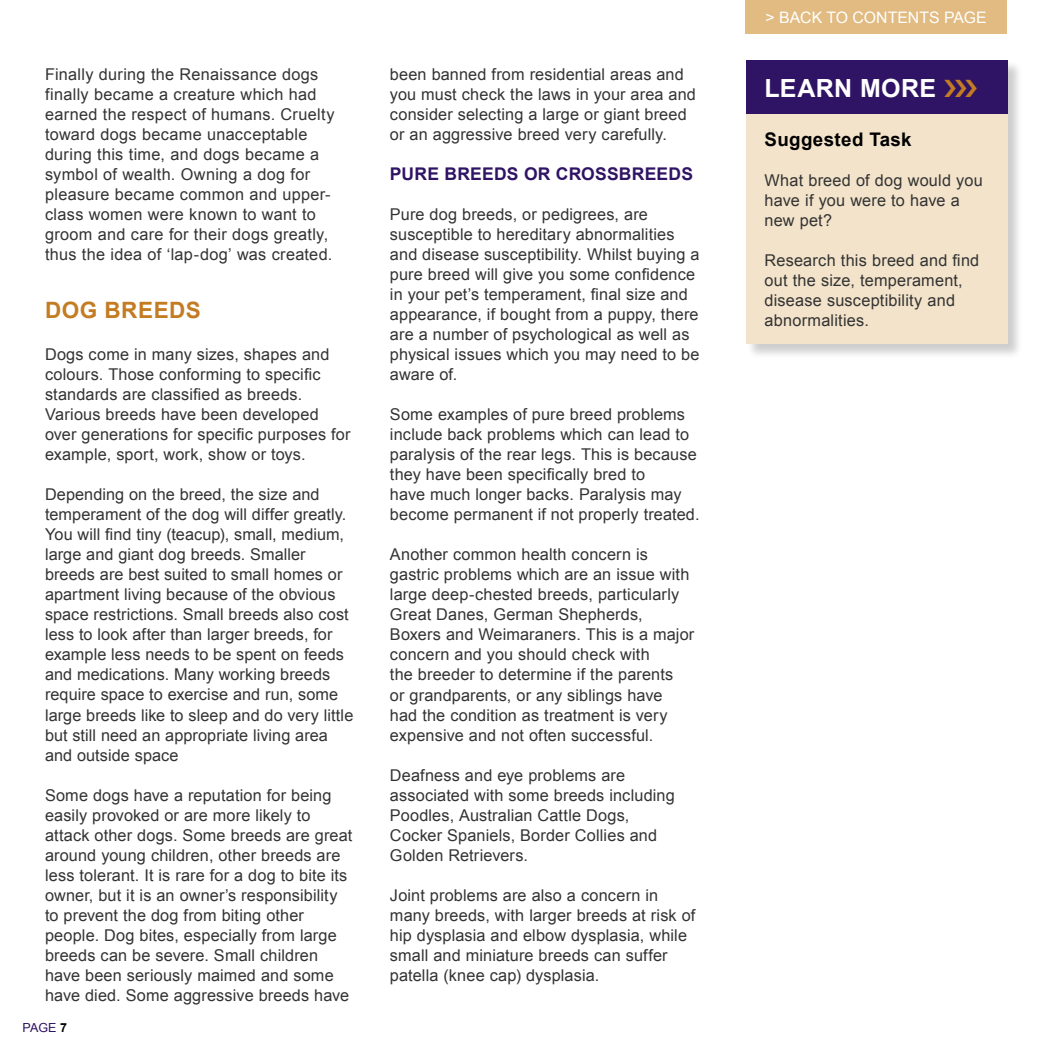
<style>
.page{position:relative;width:1053px;height:1053px;background:#fff}
.page>*{position:absolute;margin:0;border:0;box-sizing:border-box;transform-origin:0 0}
.t1{font:700 25px "Arial";letter-spacing:.015em;color:#fff}
.t2{font:700 22.5px "Arial";letter-spacing:.02em;color:#c37c22}
.t3{font:700 18.75px "Arial";color:#000}
.t4{font:700 17.5px "Arial";letter-spacing:.015em;color:#2f1364}
.t5{font:16.25px/20px "Arial";letter-spacing:.01em;color:#333}
.t6{font:15.88px "Arial";color:#fff}
.t7{font:12.5px "Arial";color:#2f1364}
.t8{font:700 12.5px "Arial";color:#000}
</style>
<div class="page">
<div style="left:745px;top:0;width:261px;height:34px;background:#e1bb82"></div>
<div style="left:746px;top:60px;width:277px;height:299px;background:#000;opacity:.2"></div>
<div style="left:746px;top:60px;width:261px;height:54px;background:#2f1364"></div>
<div style="left:746px;top:114px;width:261px;height:230px;background:#f3e3ca"></div>
<p class="t5" style="left:45px;top:64px;width:291px">Finally during the Renaissance dogs finally became a creature which had earned the respect of humans. Cruelty toward dogs became unacceptable during this time, and dogs became a symbol of wealth. Owning a dog for pleasure became common and upper&shy;class women were known to want to groom and care for their dogs greatly, thus the idea of ‘lap-dog’ was created.</p>
<h2 class="t2" style="left:45px;top:295px;width:157px">DOG BREEDS</h2>
<p class="t5" style="left:45px;top:344px;width:307px">Dogs come in many sizes, shapes and colours. Those conforming to specific standards are classified as breeds.<br>Various breeds have been developed over generations for specific purposes for example, sport, work, show or toys.</p>
<p class="t5" style="left:45px;top:484px;width:310px">Depending on the breed, the size and temperament of the dog will differ greatly.<br>You will find tiny (teacup), small, medium, large and giant dog breeds. Smaller breeds are best suited to small homes or apartment living because of the obvious space restrictions. Small breeds also cost less to look after than larger breeds, for example less needs to be spent on feeds and medications. Many working breeds require space to exercise and run, some large breeds like to sleep and do very little but still need an appropriate living area and outside space</p>
<p class="t5" style="left:45px;top:785px;width:309px">Some dogs have a reputation for being easily provoked or are more likely to attack other dogs. Some breeds are great around young children, other breeds are less tolerant. It is rare for a dog to bite its owner, but it is an owner’s responsibility to prevent the dog from biting other people. Dog bites, especially from large breeds can be severe. Small children have been seriously maimed and some have died. Some aggressive breeds have</p>
<p class="t7" style="left:22px;top:1019px;width:10px">page</p>
<p class="t8" style="left:60px;top:1019px;width:8px">7</p>
<p class="t5" style="left:390px;top:65px;width:307px">been banned from residential areas and you must check the laws in your area and consider selecting a large or giant breed or an aggressive breed very carefully.</p>
<p class="t4" style="left:390px;top:162px;width:304px">PURE BREEDS OR CROSSBREEDS</p>
<p class="t5" style="left:390px;top:204px;width:311px">Pure dog breeds, or pedigrees, are susceptible to hereditary abnormalities and disease susceptibility. Whilst buying a pure breed will give you some confidence in your pet’s temperament, final size and appearance, if bought from a puppy, there are a number of psychological as well as physical issues which you may need to be aware of.</p>
<p class="t5" style="left:390px;top:405px;width:311px">Some examples of pure breed problems include back problems which can lead to paralysis of the rear legs. This is because they have been specifically bred to<br>have much longer backs. Paralysis may become permanent if not properly treated.</p>
<p class="t5" style="left:390px;top:545px;width:306px">Another common health concern is gastric problems which are an issue with large deep-chested breeds, particularly Great Danes, German Shepherds, Boxers and Weimaraners. This is a major concern and you should check with<br>the breeder to determine if the parents<br>or grandparents, or any siblings have<br>had the condition as treatment is very expensive and not often successful.</p>
<p class="t5" style="left:390px;top:765px;width:286px">Deafness and eye problems are associated with some breeds including<br>Poodles, Australian Cattle Dogs,<br>Cocker Spaniels, Border Collies and<br>Golden Retrievers.</p>
<p class="t5" style="left:390px;top:885px;width:307px">Joint problems are also a concern in many breeds, with larger breeds at risk of hip dysplasia and elbow dysplasia, while small and miniature breeds can suffer patella (knee cap) dysplasia.</p>
<p class="t6" style="left:765px;top:7px;width:223px">&gt; BACK TO CONTENTS PAGE</p>
<h1 class="t1" style="left:764px;top:71px;width:173px">LEARN MORE</h1>
<p class="t3" style="left:764px;top:127px;width:149px">SUGGESTED TASK</p>
<p class="t5" style="left:764px;top:170px;width:220px">What breed of dog would you have if you were to have a new pet?</p>
<p class="t5" style="left:764px;top:250px;width:216px">Research this breed and find out the size, temperament, disease susceptibility and abnormalities.</p>
</div>
